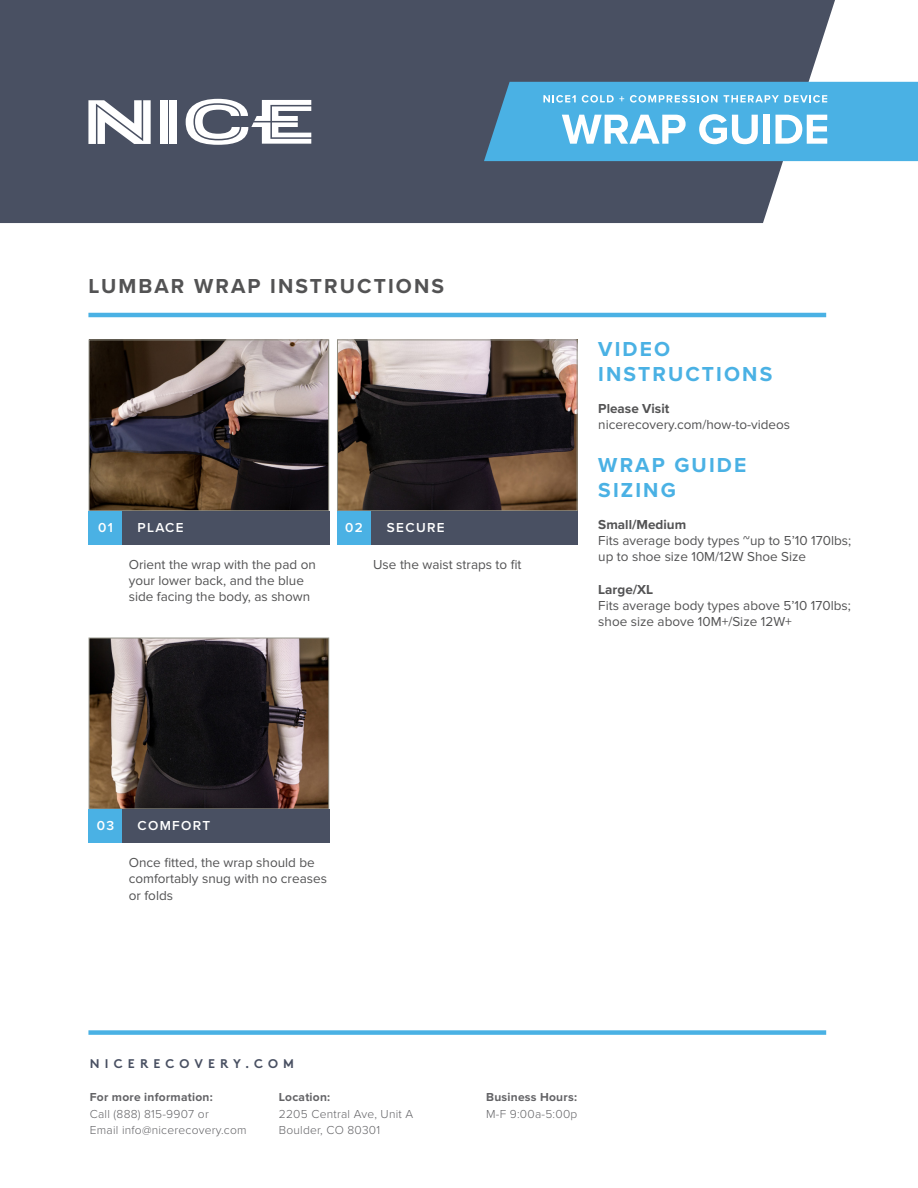
<style>
.page{position:relative;width:918px;height:1188px;background:#fff}
.page>*{position:absolute;margin:0;border:0;box-sizing:border-box;transform-origin:0 0}
.t1{font:700 21px/25.2px "Proxima Nova";letter-spacing:.1em;color:#4ab1e4}
.t2{font:700 21px "Proxima Nova";letter-spacing:.1em;color:#535354}
.t3{font:13.5px/16.2px "Proxima Nova";color:#535354}
.t4{font:600 13.5px "Proxima Nova";letter-spacing:.1em;color:#fff}
.t5{font:700 12.6px "Brown Std";letter-spacing:.41em;color:#495062}
.t6{font:300 12px/16.5px "Proxima Nova";letter-spacing:.02em;color:#636366}
.t7{font:700 12px "Proxima Nova";letter-spacing:.02em;color:#636366}
.s1{font-weight:700}
</style>
<div class="page">
<img style="left:91px;top:342px;width:236px;height:167px">
<div style="left:89px;top:340px;width:240px;height:171px;border:1px solid #929085"></div>
<div style="left:122px;top:511px;width:207px;height:34px;background:#495062"></div>
<div style="left:88px;top:511px;width:34px;height:34px;background:#4ab1e4"></div>
<img style="left:91px;top:640px;width:236px;height:167px">
<div style="left:89px;top:638px;width:240px;height:171px;border:1px solid #929085"></div>
<div style="left:122px;top:809px;width:207px;height:34px;background:#495062"></div>
<div style="left:88px;top:809px;width:34px;height:34px;background:#4ab1e4"></div>
<img style="left:339px;top:342px;width:237px;height:167px">
<div style="left:337px;top:340px;width:241px;height:171px;border:1px solid #929085"></div>
<div style="left:371px;top:511px;width:207px;height:34px;background:#495062"></div>
<div style="left:337px;top:511px;width:34px;height:34px;background:#4ab1e4"></div>
<hr style="left:88px;top:313px;width:738px;height:4px;background:#4ab1e4">
<div style="left:88px;top:1030px;width:738px;height:5px;background:#4ab1e4"></div>
<div style="left:0;top:0;width:835px;height:223px;background:#495062"></div>
<svg style="left:484px;top:82px;width:434px;height:79px;background:#61b8e3"></svg>
<svg style="left:88px;top:100px;width:63px;height:44px"></svg>
<div style="left:170px;top:100px;width:7px;height:44px;background:#fff"></div>
<div style="left:161px;top:100px;width:7px;height:44px;background:#fff"></div>
<svg style="left:186px;top:99px;width:125px;height:46px"></svg>
<p class="t2" style="left:88px;top:274px;width:357px">LUMBAR WRAP INSTRUCTIONS</p>
<p class="t4" style="left:98px;top:519px;width:16px">01</p>
<p class="t4" style="left:137px;top:519px;width:48px">PLACE</p>
<p class="t3" style="left:129px;top:557px;width:189px">Orient the wrap with the pad on your lower back, and the blue side facing the body, as shown</p>
<p class="t4" style="left:345px;top:519px;width:19px">02</p>
<p class="t4" style="left:387px;top:519px;width:59px">SECURE</p>
<p class="t3" style="left:373px;top:557px;width:150px">Use the waist straps to fit</p>
<p class="t1" style="left:598px;top:337px;width:176px">VIDEO<br>INSTRUCTIONS</p>
<p class="t3" style="left:598px;top:401px;width:193px"><span class="s1">Please Visit </span>nicerecovery.com/how-to-videos</p>
<p class="t1" style="left:598px;top:453px;width:150px">WRAP GUIDE<br>SIZING</p>
<p class="t3" style="left:598px;top:516px;width:254px"><span class="s1">Small/Medium<br></span>Fits average body types ~up to 5’10 170lbs; up to shoe size 10M/12W Shoe Size</p>
<p class="t3" style="left:598px;top:581px;width:254px"><span class="s1">Large/XL<br></span>Fits average body types above 5’10 170lbs;</p>
<p class="t3" style="left:598px;top:614px;width:195px">shoe size above 10M+/Size 12W+</p>
<p class="t4" style="left:97px;top:817px;width:19px">03</p>
<p class="t4" style="left:137px;top:817px;width:74px">COMFORT</p>
<p class="t3" style="left:129px;top:855px;width:200px">Once fitted, the wrap should be comfortably snug with no creases or folds</p>
<p class="t5" style="left:90px;top:1056px;width:206px">NICERECOVERY.COM</p>
<p class="t6" style="left:90px;top:1089px;width:158px"><span class="s1">For more information:<br></span>Call (888) 815-9907 or<br>Email info@nicerecovery.com</p>
<p class="t6" style="left:279px;top:1089px;width:136px"><span class="s1">Location:<br></span>2205 Central Ave, Unit A</p>
<p class="t6" style="left:279px;top:1122px;width:103px">Boulder, CO 80301</p>
<p class="t7" style="left:486px;top:1090px;width:92px">Business Hours:</p>
<p class="t6" style="left:486px;top:1105px;width:93px">M-F 9:00a-5:00p</p>
</div>
